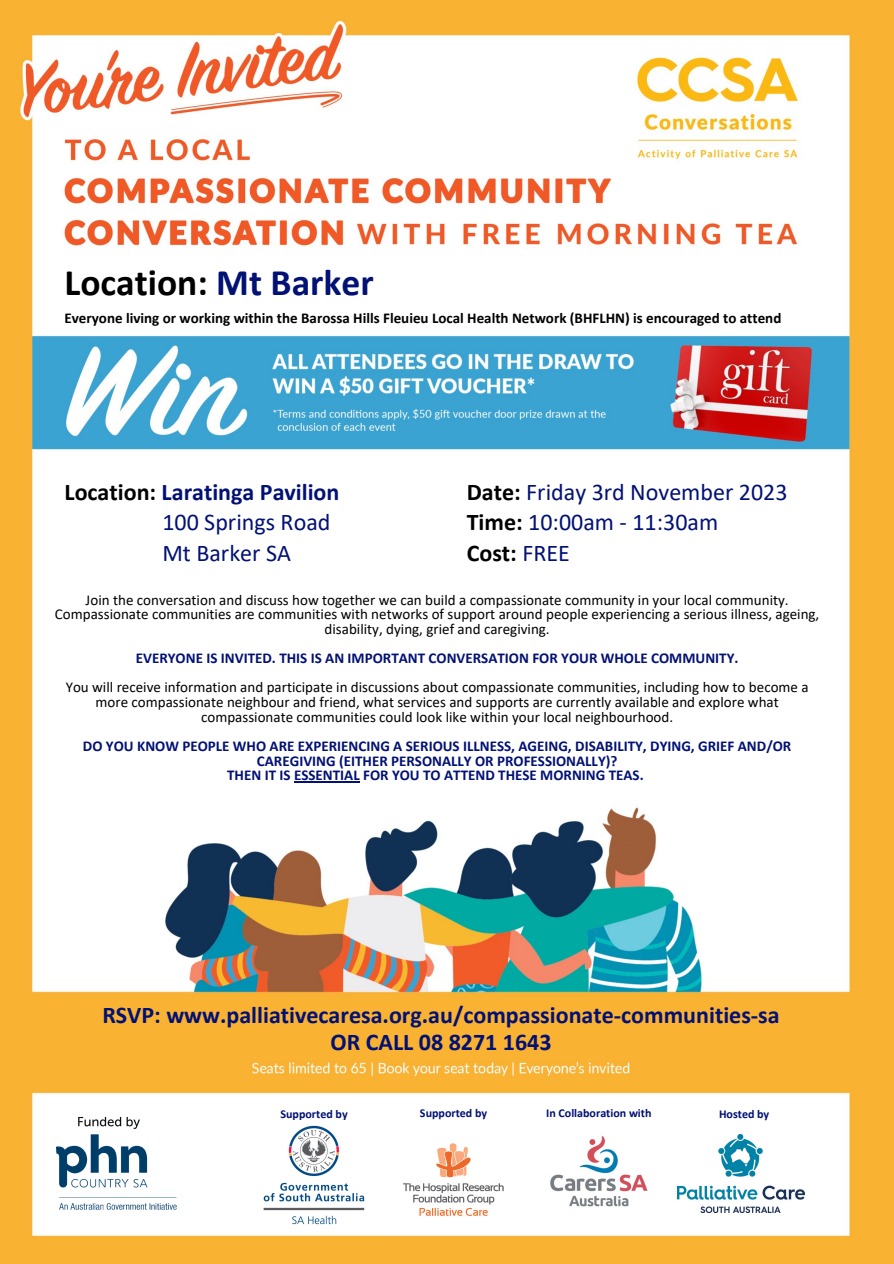
<style>
.page{position:relative;width:894px;height:1264px;background:#fff}
.page>*{position:absolute;margin:0;border:0;box-sizing:border-box;transform-origin:0 0}
.t1{font:700 37.5px "Calibri";color:#000}
.t2{font:700 24px "Calibri";color:#021174}
.t3{font:24px "Calibri";color:#021174}
.t4{font:700 24px "Calibri";color:#000}
.t5{font:15px/14.7px "Calibri";color:#000;text-align:center}
.t6{font:700 15px/14.7px "Calibri";color:#021174;text-align:center}
.t7{font:700 15px "Calibri";color:#000}
.t8{font:700 12px "Calibri";color:#021174}
.s1{color:#021174}
.s2{color:#000}
.s3{font-weight:700;color:#000}
.s4{font-weight:400;color:#021174}
</style>
<div class="page">
<img style="left:0;top:0;width:893px;height:1263px">
<div style="left:71px;top:498px;width:750px;height:305px;background:#fff"></div>
<img style="left:526px;top:1108px;width:145px;height:125px">
<img style="left:677px;top:1134px;width:127px;height:78px">
<hr style="left:294px;top:781px;width:65px;height:1px;background:#021174">
<img style="left:56px;top:1115px;width:121px;height:97px">
<img style="left:260px;top:1120px;width:108px;height:109px">
<img style="left:399px;top:1125px;width:108px;height:108px">
<p class="t1" style="left:64px;top:267px;width:311px">Location: <span class="s1">Mt Barker</span></p>
<p class="t7" style="left:64px;top:312px;width:718px">Everyone living or working within the Barossa Hills Fleuieu Local Health Network (BHFLHN) is encouraged to attend</p>
<p class="t2" style="left:64px;top:481px;width:276px"><span class="s2">Location:</span> Laratinga Pavilion</p>
<p class="t3" style="left:162px;top:512px;width:170px">100 Springs Road</p>
<p class="t3" style="left:162px;top:542px;width:130px">Mt Barker SA</p>
<p class="t3" style="left:466px;top:481px;width:322px"><span class="s3">Date:</span> Friday 3rd November 2023</p>
<p class="t3" style="left:466px;top:512px;width:253px"><span class="s3">Time:</span> 10:00am - 11:30am</p>
<p class="t4" style="left:466px;top:542px;width:105px">Cost: <span class="s4">FREE</span></p>
<p class="t5" style="left:55px;top:593px;width:765px">Join the conversation and discuss how together we can build a compassionate community in your local community.<br>Compassionate communities are communities with networks of support around people experiencing a serious illness, ageing, disability, dying, grief and caregiving.</p>
<p class="t6" style="left:136px;top:652px;width:604px">EVERYONE IS INVITED. THIS IS AN IMPORTANT CONVERSATION FOR YOUR WHOLE COMMUNITY.</p>
<p class="t5" style="left:66px;top:681px;width:744px">You will receive information and participate in discussions about compassionate communities, including how to become a more compassionate neighbour and friend, what services and supports are currently available and explore what compassionate communities could look like within your local neighbourhood.</p>
<p class="t6" style="left:83px;top:740px;width:709px">DO YOU KNOW PEOPLE WHO ARE EXPERIENCING A SERIOUS ILLNESS, AGEING, DISABILITY, DYING, GRIEF AND/OR<br>CAREGIVING (EITHER PERSONALLY OR PROFESSIONALLY)?</p>
<p class="t6" style="left:227px;top:769px;width:418px">THEN IT IS ESSENTIAL FOR YOU TO ATTEND THESE MORNING TEAS.</p>
<p class="t2" style="left:102px;top:1005px;width:678px">RSVP: www.palliativecaresa.org.au/compassionate-communities-sa</p>
<p class="t2" style="left:330px;top:1032px;width:222px">OR CALL 08 8271 1643</p>
<p class="t8" style="left:280px;top:1108px;width:69px">Supported by</p>
<p class="t8" style="left:546px;top:1107px;width:107px">In Collaboration with</p>
<p class="t8" style="left:718px;top:1108px;width:52px">Hosted by</p>
<p class="t8" style="left:420px;top:1107px;width:69px">Supported by</p>
</div>
